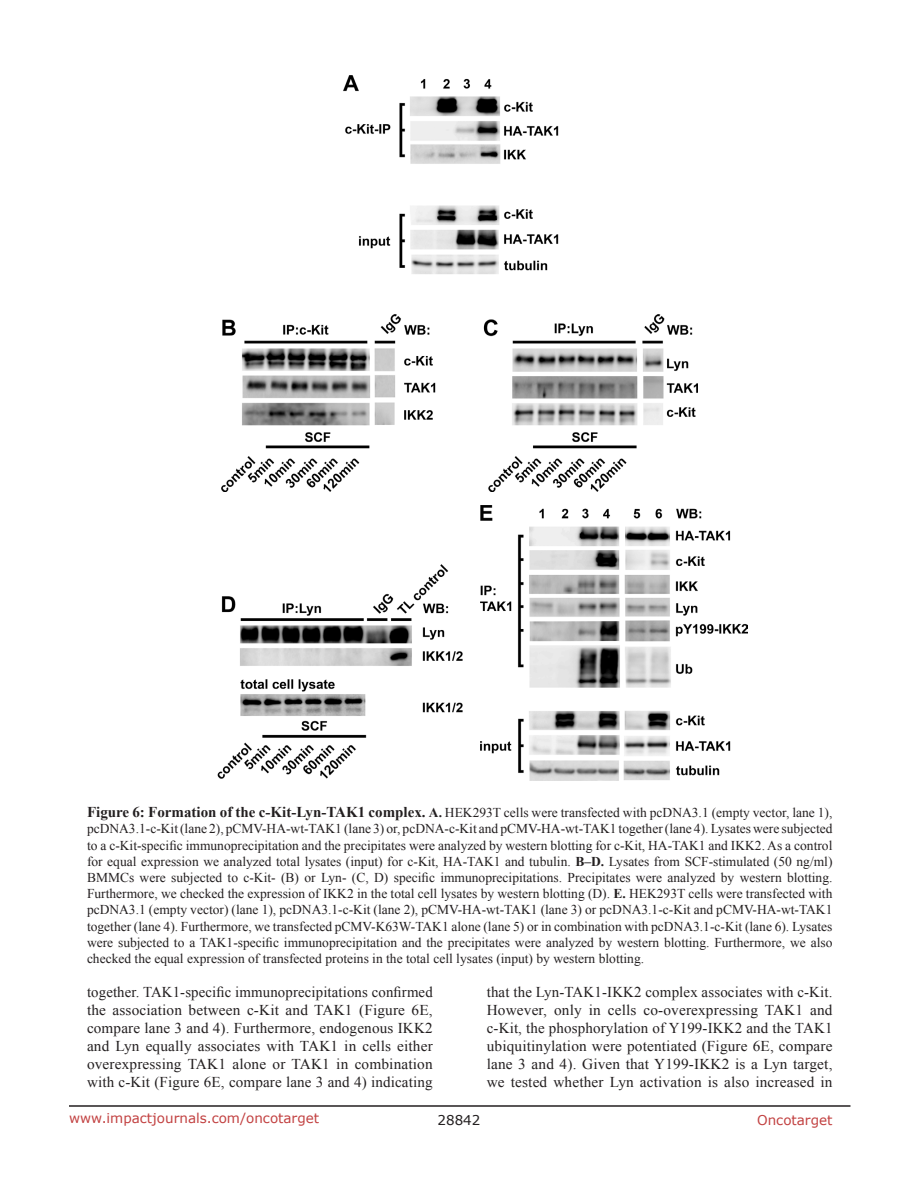
<style>
.page{position:relative;width:918px;height:1188px;background:#fff}
.page>*{position:absolute;margin:0;border:0;box-sizing:border-box;transform-origin:0 0}
.BodyText{font:15px/18px "Times New Roman";letter-spacing:.01em;color:#231f20;text-align:justify}
.FigureText{font:13.5px/16.2px "Times New Roman";color:#231f20;text-align:justify}
.t1{font:13.5px "Verdana";color:#c24141}
.t2{font:13.5px "Verdana";color:#231f20}
.s1{font-weight:700;font-size:15px}
.s2{font-weight:700}
</style>
<div class="page">
<hr style="left:69px;top:1105px;width:781px;height:2px;background:#231f20">
<img style="left:222px;top:76px;width:476px;height:415px">
<img style="left:217px;top:564px;width:246px;height:215px">
<img style="left:481px;top:506px;width:267px;height:275px">
<p class="FigureText" style="left:87px;top:804px;width:747px"><span class="s1">Figure 6: Formation of the c-Kit-Lyn-TAK1 complex.</span> <span class="s2">A.</span> HEK293T cells were transfected with pcDNA3.1 (empty vector, lane 1), pcDNA3.1-c-Kit (lane 2), pCMV-HA-wt-TAK1 (lane 3) or, pcDNA-c-Kit and pCMV-HA-wt-TAK1 together (lane 4). Lysates were subjected to a c-Kit-specific immunoprecipitation and the precipitates were analyzed by western blotting for c-Kit, HA-TAK1 and IKK2. As a control for equal expression we analyzed total lysates (input) for c-Kit, HA-TAK1 and tubulin. <span class="s2">B–D.</span> Lysates from SCF-stimulated (50 ng/ml)<br>BMMCs were subjected to c-Kit- (B) or Lyn- (C, D) specific immunoprecipitations. Precipitates were analyzed by western blotting.<br>Furthermore, we checked the expression of IKK2 in the total cell lysates by western blotting (D). <span class="s2">E.</span> HEK293T cells were transfected with pcDNA3.1 (empty vector) (lane 1), pcDNA3.1-c-Kit (lane 2), pCMV-HA-wt-TAK1 (lane 3) or pcDNA3.1-c-Kit and pCMV-HA-wt-TAK1 together (lane 4). Furthermore, we transfected pCMV-K63W-TAK1 alone (lane 5) or in combination with pcDNA3.1-c-Kit (lane 6). Lysates were subjected to a TAK1-specific immunoprecipitation and the precipitates were analyzed by western blotting. Furthermore, we also checked the equal expression of transfected proteins in the total cell lysates (input) by western blotting.</p>
<p class="BodyText" style="left:87px;top:983px;width:347px">together. TAK1-specific immunoprecipitations confirmed the association between c-Kit and TAK1 (Figure 6E, compare lane 3 and 4). Furthermore, endogenous IKK2 and Lyn equally associates with TAK1 in cells either overexpressing TAK1 alone or TAK1 in combination with c-Kit (Figure 6E, compare lane 3 and 4) indicating</p>
<p class="BodyText" style="left:487px;top:983px;width:347px">that the Lyn-TAK1-IKK2 complex associates with c-Kit.<br>However, only in cells co-overexpressing TAK1 and c-Kit, the phosphorylation of Y199-IKK2 and the TAK1 ubiquitinylation were potentiated (Figure 6E, compare lane 3 and 4). Given that Y199-IKK2 is a Lyn target, we tested whether Lyn activation is also increased in</p>
<p class="t1" style="left:69px;top:1109px;width:252px">www.impactjournals.com/oncotarget</p>
<p class="t2" style="left:438px;top:1111px;width:44px">28842</p>
<p class="t1" style="left:757px;top:1111px;width:77px">Oncotarget</p>
</div>
